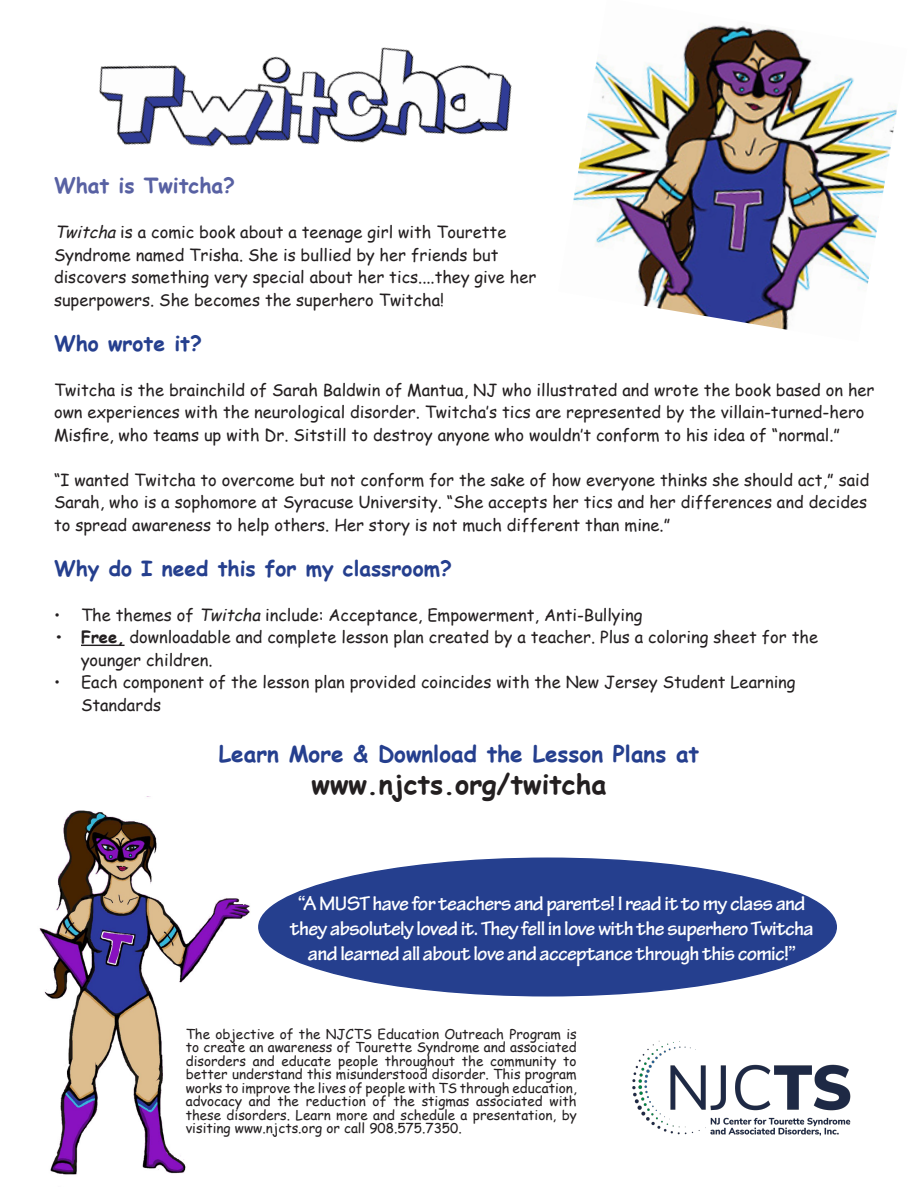
<style>
.page{position:relative;width:918px;height:1188px;background:#fff}
.page>*{position:absolute;margin:0;border:0;box-sizing:border-box;transform-origin:0 0}
.t1{font:700 27px "Comic Sans MS";color:#231f20}
.t2{font:700 22.5px "Comic Sans MS";color:#253f8e}
.t3{font:700 21px/25.2px "Tekton Pro";letter-spacing:-.03em;color:#fff;text-align:center}
.t4{font:700 21px "Comic Sans MS";color:#253f8e}
.t5{font:700 21px "Comic Sans MS";color:#5861a3}
.t6{font:16.5px/22.5px "Comic Sans MS";color:#231f20}
.t7{font:13.5px/13.5px "Comic Sans MS";color:#231f20;text-align:justify}
.s1{font-style:italic}
.s2{font-weight:700}
</style>
<div class="page">
<img style="left:573px;top:25px;width:324px;height:305px">
<img style="left:99px;top:47px;width:413px;height:100px">
<img style="left:39px;top:796px;width:211px;height:379px">
<hr style="left:81px;top:645px;width:44px;height:1px;background:#231f20">
<div style="left:259px;top:858px;width:577px;height:138px;background:#253f8e;border-radius:50%"></div>
<img style="left:632px;top:1040px;width:219px;height:96px">
<p class="t5" style="left:54px;top:170px;width:183px">What is Twitcha?</p>
<p class="t6" style="left:54px;top:220px;width:484px"><span class="s1">Twitcha</span>is a comic book about a teenage girl with Tourette Syndrome named Trisha. She is bullied by her friends but discovers something very special about her tics....they give her superpowers. She becomes the superhero Twitcha!</p>
<p class="t4" style="left:54px;top:327px;width:150px">Who wrote it?</p>
<p class="t6" style="left:54px;top:378px;width:822px">Twitcha is the brainchild of Sarah Baldwin of Mantua, NJ who illustrated and wrote the book based on her own experiences with the neurological disorder. Twitcha’s tics are represented by the villain-turned-hero<br>Misfire, who teams up with Dr. Sitstill to destroy anyone who wouldn’t conform to his idea of “normal.”</p>
<p class="t6" style="left:54px;top:468px;width:817px">“I wanted Twitcha to overcome but not conform for the sake of how everyone thinks she should act,” said<br>Sarah, who is a sophomore at Syracuse University. “She accepts her tics and her differences and decides to spread awareness to help others. Her story is not much different than mine.”</p>
<p class="t4" style="left:54px;top:552px;width:399px">Why do I need this for my classroom?</p>
<p class="t6" style="left:54px;top:603px;width:590px">• The themes of <span class="s1">Twitcha</span> include: Acceptance, Empowerment, Anti-Bullying</p>
<p class="t6" style="left:81px;top:625px;width:739px;text-indent:-27px"><span class="s2">• Free,</span> downloadable and complete lesson plan created by a teacher. Plus a coloring sheet for the younger children.</p>
<p class="t6" style="left:81px;top:670px;width:716px;text-indent:-27px">• Each component of the lesson plan provided coincides with the New Jersey Student Learning<br>Standards</p>
<p class="t2" style="left:219px;top:737px;width:482px">Learn More &amp; Download the Lesson Plans at</p>
<p class="t1" style="left:312px;top:765px;width:296px">www.njcts.org/twitcha</p>
<p class="t3" style="left:290px;top:891px;width:525px">“A MUST have for teachers and parents! I read it to my class and they absolutely loved it. They fell in love with the superhero Twitcha and learned all about love and acceptance through this comic!”</p>
<p class="t7" style="left:186px;top:1027px;width:392px">The objective of the NJCTS Education Outreach Program is to create an awareness of Tourette Syndrome and associated disorders and educate people throughout the community to better understand this misunderstood disorder. This program works to improve the lives of people with TS through education, advocacy and the reduction of the stigmas associated with these disorders. Learn more and schedule a presentation, by visiting www.njcts.org or call 908.575.7350.</p>
</div>
